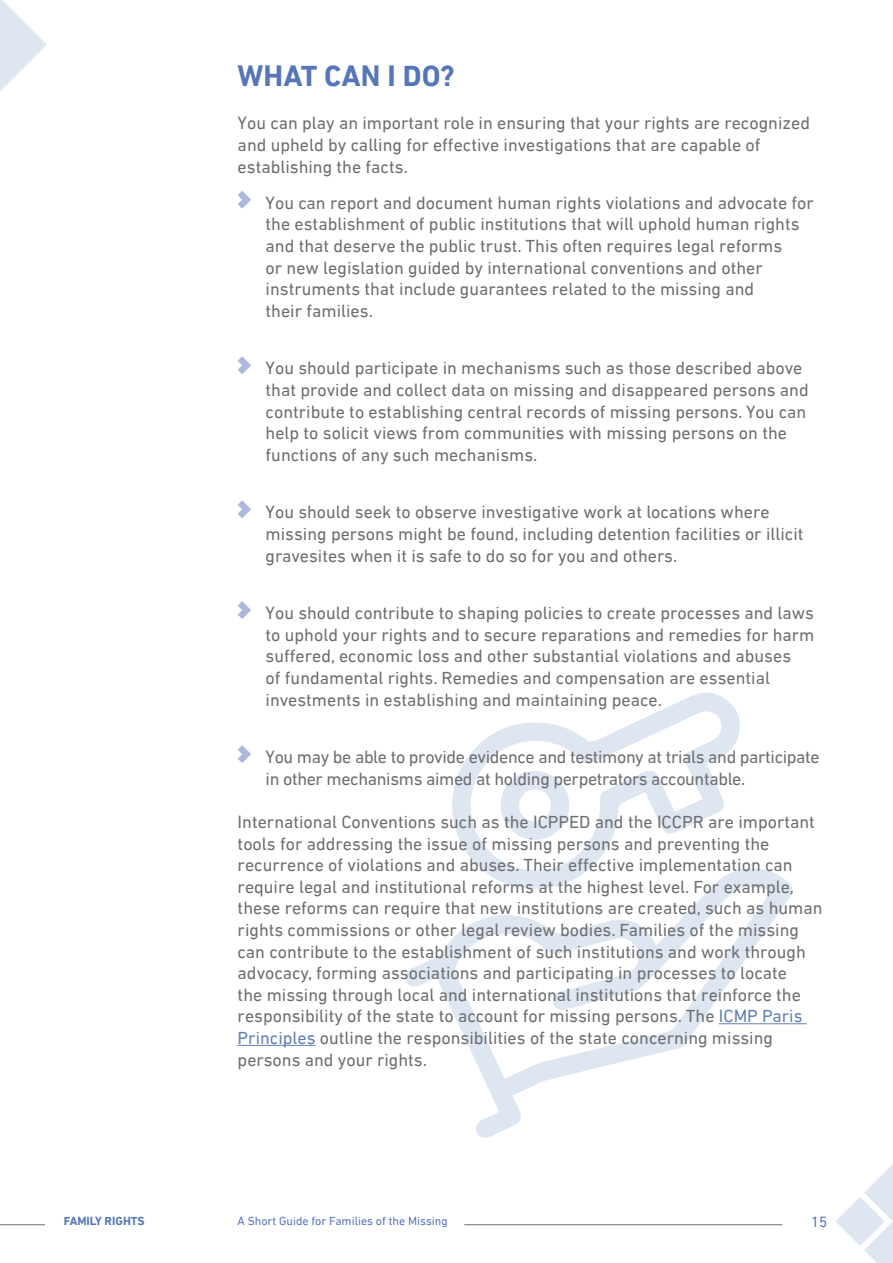
<style>
.page{position:relative;width:893px;height:1263px;background:#fff}
.page>*{position:absolute;margin:0;border:0;box-sizing:border-box;transform-origin:0 0}
.t1{font:700 30px "DIN Next LT Arabic";color:#5776b8}
.t2{font:18px/21.6px "DIN Next LT Arabic";color:#6d6e71}
.t3{font:18px/21.6px "DIN Next LT Arabic";letter-spacing:-.02em;color:#6d6e71}
.t4{font:15px "DIN Next LT Arabic";color:#5776b8}
.t5{font:12px "DIN Next LT Arabic";color:#5776b8}
.t6{font:700 12px "DIN Next LT Arabic";color:#5776b8}
.s1{color:#627fb5}
</style>
<div class="page">
<svg style="left:0;top:0;width:47px;height:91px"></svg>
<hr style="left:464px;top:1224px;width:318px;height:1px;background:#6e6e70">
<hr style="left:0;top:1224px;width:45px;height:1px;background:#6e6e70">
<svg style="left:836px;top:1164px;width:57px;height:99px"></svg>
<svg style="left:405px;top:868px;width:400px;height:270px"></svg>
<svg style="left:428px;top:692px;width:322px;height:219px"></svg>
<svg style="left:484px;top:763px;width:101px;height:93px"></svg>
<hr style="left:719px;top:1023px;width:88px;height:1px;background:#627fb5">
<hr style="left:238px;top:1045px;width:78px;height:1px;background:#627fb5">
<svg style="left:238px;top:191px;width:13px;height:18px"></svg>
<svg style="left:238px;top:356px;width:13px;height:18px"></svg>
<svg style="left:238px;top:500px;width:13px;height:18px"></svg>
<svg style="left:238px;top:601px;width:13px;height:18px"></svg>
<svg style="left:238px;top:745px;width:13px;height:18px"></svg>
<h1 class="t1" style="left:238px;top:58px;width:219px">WHAT CAN I DO?</h1>
<p class="t2" style="left:238px;top:112px;width:574px">You can play an important role in ensuring that your rights are recognized and upheld by calling for effective investigations that are capable of establishing the facts.</p>
<p class="t2" style="left:266px;top:192px;width:550px">You can report and document human rights violations and advocate for the establishment of public institutions that will uphold human rights and that deserve the public trust. This often requires legal reforms<br>or new legislation guided by international conventions and other instruments that include guarantees related to the missing and<br>their families.</p>
<p class="t2" style="left:266px;top:357px;width:545px">You should participate in mechanisms such as those described above that provide and collect data on missing and disappeared persons and contribute to establishing central records of missing persons. You can help to solicit views from communities with missing persons on the functions of any such mechanisms.</p>
<p class="t2" style="left:266px;top:501px;width:539px">You should seek to observe investigative work at locations where missing persons might be found, including detention facilities or illicit gravesites when it is safe to do so for you and others.</p>
<p class="t2" style="left:266px;top:602px;width:550px">You should contribute to shaping policies to create processes and laws to uphold your rights and to secure reparations and remedies for harm suffered, economic loss and other substantial violations and abuses<br>of fundamental rights. Remedies and compensation are essential investments in establishing and maintaining peace.</p>
<p class="t3" style="left:266px;top:746px;width:556px">You may be able to provide evidence and testimony at trials and participate in other mechanisms aimed at holding perpetrators accountable.</p>
<p class="t2" style="left:238px;top:811px;width:586px">International Conventions such as the ICPPED and the ICCPR are important tools for addressing the issue of missing persons and preventing the recurrence of violations and abuses. Their effective implementation can require legal and institutional reforms at the highest level. For example, these reforms can require that new institutions are created, such as human rights commissions or other legal review bodies. Families of the missing can contribute to the establishment of such institutions and work through advocacy, forming associations and participating in processes to locate<br>the missing through local and international institutions that reinforce the responsibility of the state to account for missing persons. The <span class="s1">ICMP Paris Principles</span> outline the responsibilities of the state concerning missing persons and your rights.</p>
<p class="t6" style="left:64px;top:1214px;width:83px">FAMILY RIGHTS</p>
<p class="t5" style="left:238px;top:1214px;width:212px">A Short Guide for Families of the Missing</p>
<p class="t4" style="left:811px;top:1213px;width:18px">15</p>
</div>
